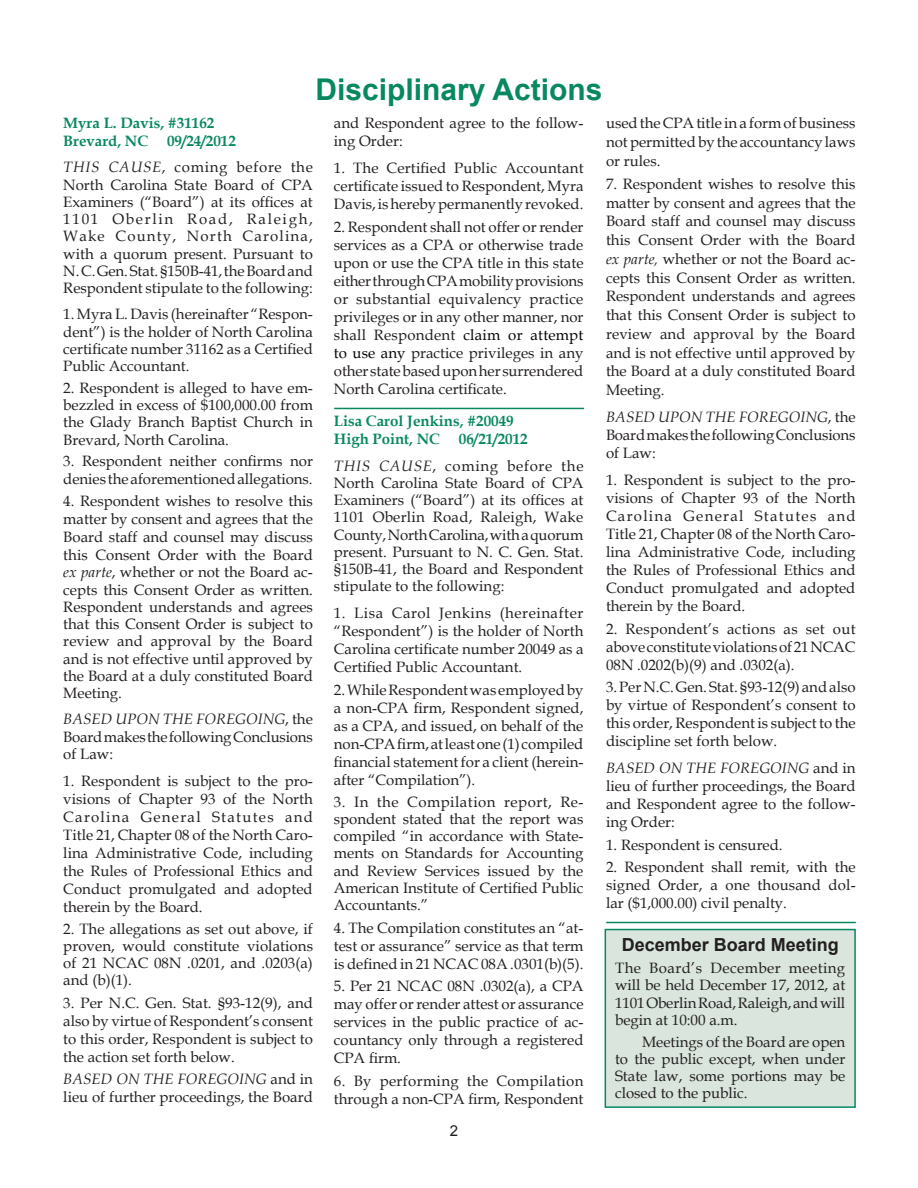
<style>
.page{position:relative;width:918px;height:1188px;background:#fff}
.page>*{position:absolute;margin:0;border:0;box-sizing:border-box;transform-origin:0 0}
.t1{font:700 30px "Arial";color:#088861}
.t2{font:700 18px "Arial";color:#231f20}
.t3{font:15px/18px "Book Antiqua";color:#231f20;text-align:justify}
.t4{font:15px/26.2px "Book Antiqua";letter-spacing:.045em;color:#231f20}
.t5{font:700 15px/18px "Book Antiqua";color:#088861}
.t6{font:15px/18px "Book Antiqua";letter-spacing:.025em;color:#231f20}
.t7{font:italic 15px "Book Antiqua";color:#231f20}
.t8{font:15px "Arial";color:#231f20}
.s1{font-weight:700;color:#088861}
.s2{font-style:italic}
.s3{color:#040503}
</style>
<div class="page">
<div style="left:605px;top:930px;width:250px;height:177px;background:#d9e5dd"></div>
<div style="left:605px;top:929px;width:251px;height:179px;border:2px solid #088861"></div>
<hr style="left:334px;top:408px;width:250px;height:1px;background:#088861">
<hr style="left:606px;top:922px;width:250px;height:1px;background:#088861">
<h1 class="t1" style="left:315px;top:70px;width:289px">Disciplinary Actions</h1>
<p class="t5" style="left:63px;top:114px;width:153px">Myra L. Davis, #31162<br>Brevard, NC</p>
<p class="t4" style="left:63px;top:128px;width:251px;text-indent:104px"><span class="s1">09/24/2012<br></span><span class="s2">THIS CAUSE</span>, coming before the</p>
<p class="t3" style="left:63px;top:176px;width:251px;line-height:17.2px">North Carolina State Board of CPA Examiners (“Board”) at its offices at 1101 Oberlin Road, Raleigh, Wake County, North Carolina, with a quorum present. Pursuant to N.C.Gen.Stat. §150B-41, the Board and Respondent stipulate to the following:</p>
<p class="t3" style="left:63px;top:305px;width:251px;line-height:17.2px">1. Myra L. Davis (hereinafter “Respon&shy;dent”) is the holder of North Carolina certificate number 31162 as a Certified Public Accountant.</p>
<p class="t3" style="left:63px;top:379px;width:251px;line-height:17.2px">2. Respondent is alleged to have em&shy;bezzled in excess of $100,000.00 from the Glady Branch Baptist Church in Brevard, North Carolina.</p>
<p class="t3" style="left:63px;top:452px;width:251px;line-height:17.2px">3. Respondent neither confirms nor denies the aforementioned allegations.</p>
<p class="t3" style="left:63px;top:492px;width:251px;line-height:17.4px">4. Respondent wishes to resolve this matter by consent and agrees that the Board staff and counsel may discuss this Consent Order with the Board <span class="s2">EX PARTE</span>, whether or not the Board ac&shy;cepts this Consent Order as written.<br>Respondent understands and agrees that this Consent Order is subject to review and approval by the Board and is not effective until approved by the Board at a duly constituted Board Meeting.</p>
<p class="t7" style="left:63px;top:709px;width:111px">BASED UPON THE</p>
<p class="t3" style="left:63px;top:710px;width:251px;line-height:17.2px;text-indent:133px"><span class="s2">FORE GOING</span>, the Board makes the following Conclusions of Law:</p>
<p class="t3" style="left:63px;top:772px;width:251px">1. Respondent is subject to the pro&shy;visions of Chapter 93 of the North Carolina General Statutes and Title 21, Chapter 08 of the North Caro&shy;lina Administrative Code, including the Rules of Professional Ethics and Conduct promulgated and adopted therein by the Board.</p>
<p class="t3" style="left:63px;top:920px;width:251px;line-height:17.2px">2. The allegations as set out above, if proven, would constitute violations of 21 NCAC 08N .0201, and .0203(a) and (b)(1).</p>
<p class="t3" style="left:63px;top:994px;width:251px">3. Per N.C. Gen. Stat. §93-12(9), and also by virtue of Respondent’s consent to this order, Respondent is subject to the action set forth below.</p>
<p class="t7" style="left:63px;top:1069px;width:91px">BASED ON THE</p>
<p class="t3" style="left:63px;top:1070px;width:251px;text-align:right"><span class="s2">FORE GOING</span> and in<br>lieu of further proceedings, the Board</p>
<p class="t3" style="left:334px;top:114px;width:251px">and Respondent agree to the follow&shy;ing Order:</p>
<p class="t3" style="left:334px;top:159px;width:251px">1. The Certified Public Accountant certificate issued to Respondent, Myra Davis, is hereby permanently revoked.</p>
<p class="t3" style="left:334px;top:217px;width:251px">2. Respondent shall not offer or render services as a CPA or otherwise trade upon or use the CPA title in this state either through CPA mobility provisions or substantial equivalency practice privileges or in any other manner, nor shall Respondent <span class="s3">claim or attempt to use any</span> practice privileges in any other state based upon her surrendered North Carolina certificate.</p>
<p class="t5" style="left:334px;top:412px;width:181px">Lisa Carol Jenkins, #20049<br>High Point, NC</p>
<p class="t4" style="left:334px;top:426px;width:251px;text-indent:125px"><span class="s1">06/21/2012<br></span><span class="s2">THIS CAUSE</span>, coming before the</p>
<p class="t3" style="left:334px;top:474px;width:251px;line-height:17.2px">North Carolina State Board of CPA Examiners (“Board”) at its offices at 1101 Oberlin Road, Raleigh, Wake County, North Carolina, with a quorum present. Pursuant to N. C. Gen. Stat. §150B-41, the Board and Respondent stipulate to the following:</p>
<p class="t3" style="left:334px;top:604px;width:251px">1. Lisa Carol Jenkins (hereinafter “Respondent”) is the holder of North Carolina certificate number 20049 as a Certified Public Accountant.</p>
<p class="t3" style="left:334px;top:680px;width:251px">2. While Respondent was employed by a non-CPA firm, Respondent signed, as a CPA, and issued, on behalf of the non-CPA firm, at least one (1) compiled financial statement for a client (herein&shy;after “Compilation”).</p>
<p class="t3" style="left:334px;top:793px;width:251px;line-height:17.2px">3. In the Compilation report, Re&shy;spondent stated that the report was compiled “in accordance with State&shy;ments on Standards for Accounting and Review Services issued by the American Institute of Certified Public Accountants.”</p>
<p class="t3" style="left:334px;top:918px;width:251px">4. The Compilation constitutes an “at&shy;test or assurance” service as that term is defined in 21 NCAC 08A .0301(b)(5).</p>
<p class="t3" style="left:334px;top:977px;width:251px">5. Per 21 NCAC 08N .0302(a), a CPA may offer or render attest or assurance services in the public practice of ac&shy;countancy only through a registered CPA firm.</p>
<p class="t6" style="left:334px;top:1071px;width:251px">6. By performing the Compilation through a non-CPA firm, Respondent</p>
<p class="t8" style="left:450px;top:1121px;width:10px">2</p>
<p class="t3" style="left:606px;top:113px;width:251px;line-height:18.8px">used the CPA title in a form of business not permitted by the accountancy laws or rules.</p>
<p class="t3" style="left:606px;top:174px;width:251px;line-height:18.8px">7. Respondent wishes to resolve this matter by consent and agrees that the Board staff and counsel may discuss this Consent Order with the Board <span class="s2">EX PARTE,</span> whether or not the Board ac&shy;cepts this Consent Order as written.<br>Respondent understands and agrees that this Consent Order is subject to review and approval by the Board and is not effective until approved by the Board at a duly constituted Board Meeting.</p>
<p class="t7" style="left:606px;top:407px;width:111px">BASED UPON THE</p>
<p class="t3" style="left:606px;top:408px;width:251px;text-indent:133px"><span class="s2">FORE GOING</span>, the Board makes the following Conclusions of Law:</p>
<p class="t3" style="left:606px;top:471px;width:251px">1. Respondent is subject to the pro&shy;visions of Chapter 93 of the North Carolina General Statutes and Title 21, Chapter 08 of the North Caro&shy;lina Administrative Code, including the Rules of Professional Ethics and Conduct promulgated and adopted therein by the Board.</p>
<p class="t3" style="left:606px;top:619px;width:251px">2. Respondent’s actions as set out above constitute violations of 21 NCAC 08N .0202(b)(9) and .0302(a).</p>
<p class="t3" style="left:606px;top:678px;width:251px">3. Per N.C. Gen. Stat. §93-12(9) and also by virtue of Respondent’s consent to this order, Respondent is subject to the discipline set forth below.</p>
<p class="t7" style="left:606px;top:758px;width:91px">BASED ON THE</p>
<p class="t3" style="left:606px;top:759px;width:251px;text-indent:114px"><span class="s2">FORE GOING</span> and in lieu of further proceedings, the Board and Respondent agree to the follow&shy;ing Order:</p>
<p class="t3" style="left:606px;top:835px;width:178px">1. Respondent is censured.</p>
<p class="t3" style="left:606px;top:858px;width:251px">2. Respondent shall remit, with the signed Order, a one thousand dol&shy;lar ($1,000.00) civil penalty.</p>
<p class="t2" style="left:622px;top:933px;width:219px">December Board Meeting</p>
<p class="t3" style="left:615px;top:959px;width:232px;line-height:17.2px">The Board’s December meeting will be held December 17, 2012, at 1101 Oberlin Road, Raleigh, and will begin at 10:00 a.m.</p>
<p class="t3" style="left:615px;top:1033px;width:232px;line-height:17.2px;text-indent:27px">Meetings of the Board are open to the public except, when under State law, some portions may be closed to the public.</p>
</div>
